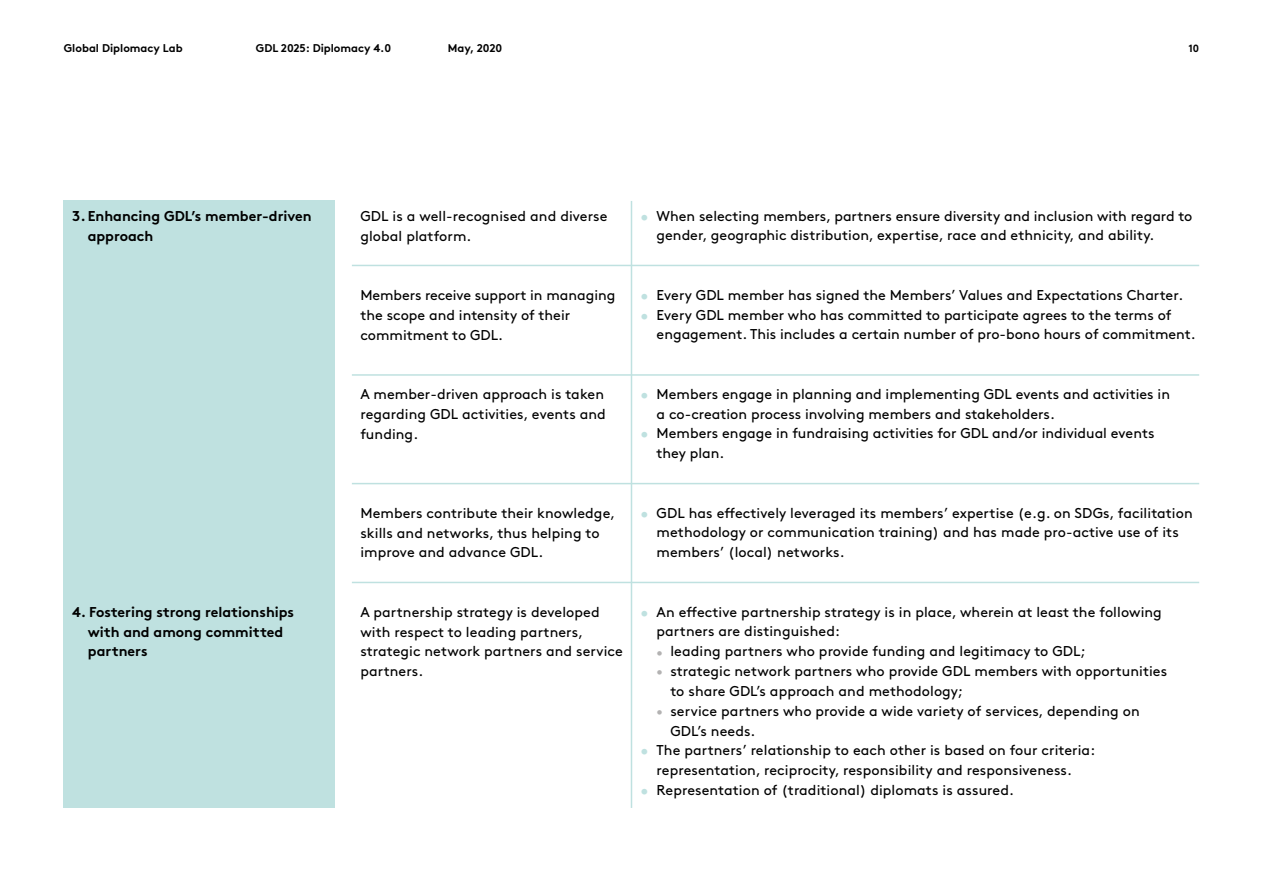
<style>
.page{position:relative;width:1263px;height:893px;background:#fff}
.page>*{position:absolute;margin:0;border:0;box-sizing:border-box;transform-origin:0 0}
.t1{font:14.25px/19.8px "Brown Std";letter-spacing:.005em;color:#000}
.t2{font:700 14.25px/19.8px "Brown Std";color:#000}
.t3{font:700 11.25px "Brown Std";color:#000}
.t4{font:700 10.5px "Brown Std";color:#000}
.s1{color:#bfe1e0}
.s2{font-size:11.25px;color:#b3b2b2}
</style>
<div class="page">
<div style="left:64px;top:201px;width:271px;height:607px;background:#bfe1e0"></div>
<hr style="left:352px;top:374px;width:847px;height:2px;background:#bfe1e0">
<hr style="left:352px;top:265px;width:847px;height:1px;background:#bfe1e0">
<hr style="left:352px;top:483px;width:847px;height:1px;background:#bfe1e0">
<hr style="left:352px;top:582px;width:847px;height:1px;background:#bfe1e0">
<hr style="left:631px;top:201px;width:1px;height:607px;background:#bfe1e0">
<p class="t3" style="left:64px;top:42px;width:120px">Global Diplomacy Lab</p>
<p class="t3" style="left:256px;top:42px;width:137px">GDL 2025: Diplomacy 4.0</p>
<p class="t3" style="left:448px;top:42px;width:56px">May, 2020</p>
<p class="t4" style="left:1188px;top:42px;width:12px">10</p>
<p class="t2" style="left:88px;top:206px;width:225px;text-indent:-15px">3. Enhancing GDL’s member-driven approach</p>
<p class="t2" style="left:88px;top:602px;width:208px;text-indent:-15px">4. Fostering strong relationships with and among committed partners</p>
<p class="t1" style="left:360px;top:206px;width:249px">GDL is a well-recognised and diverse global platform.</p>
<p class="t1" style="left:360px;top:285px;width:257px">Members receive support in managing the scope and intensity of their commitment to GDL.</p>
<p class="t1" style="left:360px;top:384px;width:247px">A member-driven approach is taken regarding GDL activities, events and funding.</p>
<p class="t1" style="left:360px;top:503px;width:256px">Members contribute their knowledge, skills and networks, thus helping to improve and advance GDL.</p>
<p class="t1" style="left:360px;top:602px;width:264px">A partnership strategy is developed with respect to leading partners, strategic network partners and service partners.</p>
<p class="t1" style="left:657px;top:206px;width:537px;text-indent:-16px"><span class="s1">•</span> When selecting members, partners ensure diversity and inclusion with regard to gender, geographic distribution, expertise, race and ethnicity, and ability.</p>
<p class="t1" style="left:640px;top:285px;width:544px"><span class="s1">•</span> Every GDL member has signed the Members’ Values and Expectations Charter.</p>
<p class="t1" style="left:657px;top:305px;width:541px;text-indent:-16px"><span class="s1">•</span> Every GDL member who has committed to participate agrees to the terms of engagement. This includes a certain number of pro-bono hours of commitment.</p>
<p class="t1" style="left:657px;top:384px;width:515px;text-indent:-16px"><span class="s1">•</span> Members engage in planning and implementing GDL events and activities in a co-creation process involving members and stakeholders.</p>
<p class="t1" style="left:657px;top:424px;width:499px;text-indent:-16px"><span class="s1">•</span> Members engage in fundraising activities for GDL and/or individual events they plan.</p>
<p class="t1" style="left:657px;top:503px;width:538px;text-indent:-16px"><span class="s1">•</span> GDL has effectively leveraged its members’ expertise (e.g. on SDGs, facilitation methodology or communication training) and has made pro-active use of its members’ (local) networks.</p>
<p class="t1" style="left:657px;top:602px;width:507px;text-indent:-16px"><span class="s1">•</span> An effective partnership strategy is in place, wherein at least the following partners are distinguished:</p>
<p class="t1" style="left:657px;top:642px;width:430px"><span class="s2">•</span> leading partners who provide funding and legitimacy to GDL;</p>
<p class="t1" style="left:670px;top:661px;width:498px;text-indent:-14px"><span class="s2">•</span> strategic network partners who provide GDL members with opportunities to share GDL’s approach and methodology;</p>
<p class="t1" style="left:670px;top:701px;width:471px;text-indent:-14px"><span class="s2">•</span> service partners who provide a wide variety of services, depending on<br>GDL’s needs.</p>
<p class="t1" style="left:640px;top:741px;width:456px;text-align:center"><span class="s1">•</span> The partners’ relationship to each other is based on four criteria: representation, reciprocity, responsibility and responsiveness.</p>
<p class="t1" style="left:640px;top:780px;width:375px"><span class="s1">•</span> Representation of (traditional) diplomats is assured.</p>
</div>
